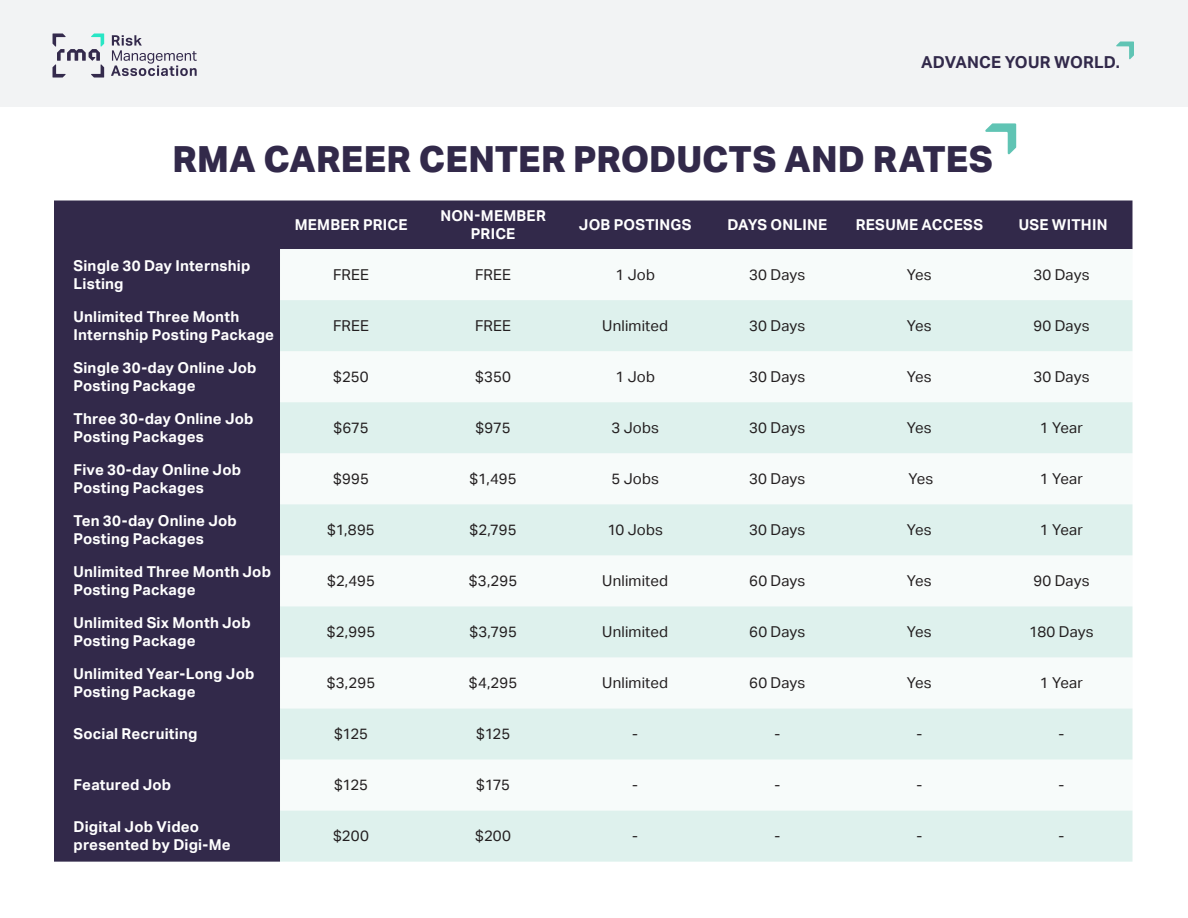
<style>
.page{position:relative;width:1188px;height:918px;background:#fff}
.page>*{position:absolute;margin:0;border:0;box-sizing:border-box;transform-origin:0 0}
.t1{font:800 36px "Aktiv Grotesk";color:#32294a}
.t2{font:700 16.5px "Aktiv Grotesk";letter-spacing:.01em;color:#32294a}
.t3{font:700 15px/18px "Aktiv Grotesk";letter-spacing:.015em;color:#fff}
.t4{font:15px "Aktiv Grotesk";letter-spacing:.01em;color:#231f20}
</style>
<div class="page">
<div style="left:0;top:0;width:1188px;height:107px;background:#f2f3f4"></div>
<svg style="left:53px;top:33px;width:51px;height:45px"></svg>
<svg style="left:111px;top:35px;width:86px;height:41px"></svg>
<svg style="left:1116px;top:42px;width:18px;height:17px"></svg>
<div style="left:54px;top:201px;width:1078px;height:661px;background:#32294a"></div>
<svg style="left:280px;top:249px;width:852px;height:51px"></svg>
<svg style="left:280px;top:300px;width:852px;height:562px;fill:#def1ed"></svg>
<svg style="left:985px;top:123px;width:31px;height:31px"></svg>
<p class="t2" style="left:921px;top:52px;width:200px">ADVANCE YOUR WORLD.</p>
<p class="t1" style="left:172px;top:139px;width:822px">RMA CAREER CENTER PRODUCTS AND RATES</p>
<p class="t3" style="left:295px;top:216px;width:114px">MEMBER PRICE</p>
<p class="t3" style="left:440px;top:207px;width:107px;text-align:center">NON-MEMBER<br>PRICE</p>
<p class="t3" style="left:579px;top:216px;width:114px">JOB POSTINGS</p>
<p class="t3" style="left:727px;top:216px;width:101px">DAYS ONLINE</p>
<p class="t3" style="left:856px;top:216px;width:129px">RESUME ACCESS</p>
<p class="t3" style="left:1019px;top:216px;width:90px">USE WITHIN</p>
<p class="t3" style="left:74px;top:257px;width:179px">Single 30 Day Internship<br>Listing</p>
<p class="t4" style="left:333px;top:266px;width:38px">FREE</p>
<p class="t4" style="left:475px;top:266px;width:38px">FREE</p>
<p class="t4" style="left:615px;top:266px;width:41px">1 Job</p>
<p class="t4" style="left:749px;top:266px;width:58px">30 Days</p>
<p class="t4" style="left:907px;top:266px;width:26px">Yes</p>
<p class="t4" style="left:1033px;top:266px;width:58px">30 Days</p>
<p class="t3" style="left:74px;top:308px;width:202px">Unlimited Three Month<br>Internship Posting Package</p>
<p class="t4" style="left:333px;top:317px;width:38px">FREE</p>
<p class="t4" style="left:475px;top:317px;width:38px">FREE</p>
<p class="t4" style="left:602px;top:317px;width:68px">Unlimited</p>
<p class="t4" style="left:749px;top:317px;width:58px">30 Days</p>
<p class="t4" style="left:907px;top:317px;width:26px">Yes</p>
<p class="t4" style="left:1033px;top:317px;width:58px">90 Days</p>
<p class="t3" style="left:74px;top:359px;width:185px">Single 30-day Online Job<br>Posting Package</p>
<p class="t4" style="left:333px;top:368px;width:37px">$250</p>
<p class="t4" style="left:475px;top:368px;width:37px">$350</p>
<p class="t4" style="left:615px;top:368px;width:41px">1 Job</p>
<p class="t4" style="left:749px;top:368px;width:58px">30 Days</p>
<p class="t4" style="left:907px;top:368px;width:26px">Yes</p>
<p class="t4" style="left:1033px;top:368px;width:58px">30 Days</p>
<p class="t3" style="left:74px;top:410px;width:182px">Three 30-day Online Job<br>Posting Packages</p>
<p class="t4" style="left:333px;top:419px;width:37px">$675</p>
<p class="t4" style="left:476px;top:419px;width:37px">$975</p>
<p class="t4" style="left:612px;top:419px;width:49px">3 Jobs</p>
<p class="t4" style="left:749px;top:419px;width:58px">30 Days</p>
<p class="t4" style="left:907px;top:419px;width:26px">Yes</p>
<p class="t4" style="left:1040px;top:419px;width:45px">1 Year</p>
<p class="t3" style="left:74px;top:461px;width:169px">Five 30-day Online Job<br>Posting Packages</p>
<p class="t4" style="left:333px;top:470px;width:37px">$995</p>
<p class="t4" style="left:470px;top:470px;width:49px">$1,495</p>
<p class="t4" style="left:612px;top:470px;width:49px">5 Jobs</p>
<p class="t4" style="left:749px;top:470px;width:58px">30 Days</p>
<p class="t4" style="left:909px;top:470px;width:26px">Yes</p>
<p class="t4" style="left:1040px;top:470px;width:45px">1 Year</p>
<p class="t3" style="left:74px;top:512px;width:165px">Ten 30-day Online Job<br>Posting Packages</p>
<p class="t4" style="left:327px;top:521px;width:49px">$1,895</p>
<p class="t4" style="left:470px;top:521px;width:49px">$2,795</p>
<p class="t4" style="left:607px;top:521px;width:57px">10 Jobs</p>
<p class="t4" style="left:749px;top:521px;width:58px">30 Days</p>
<p class="t4" style="left:907px;top:521px;width:26px">Yes</p>
<p class="t4" style="left:1040px;top:521px;width:45px">1 Year</p>
<p class="t3" style="left:74px;top:563px;width:199px">Unlimited Three Month Job<br>Posting Package</p>
<p class="t4" style="left:327px;top:572px;width:50px">$2,495</p>
<p class="t4" style="left:469px;top:572px;width:50px">$3,295</p>
<p class="t4" style="left:602px;top:572px;width:68px">Unlimited</p>
<p class="t4" style="left:749px;top:572px;width:58px">60 Days</p>
<p class="t4" style="left:907px;top:572px;width:26px">Yes</p>
<p class="t4" style="left:1033px;top:572px;width:58px">90 Days</p>
<p class="t3" style="left:74px;top:614px;width:179px">Unlimited Six Month Job<br>Posting Package</p>
<p class="t4" style="left:327px;top:623px;width:50px">$2,995</p>
<p class="t4" style="left:469px;top:623px;width:49px">$3,795</p>
<p class="t4" style="left:602px;top:623px;width:68px">Unlimited</p>
<p class="t4" style="left:749px;top:623px;width:58px">60 Days</p>
<p class="t4" style="left:907px;top:623px;width:26px">Yes</p>
<p class="t4" style="left:1029px;top:623px;width:66px">180 Days</p>
<p class="t3" style="left:74px;top:665px;width:182px">Unlimited Year-Long Job<br>Posting Package</p>
<p class="t4" style="left:327px;top:674px;width:50px">$3,295</p>
<p class="t4" style="left:469px;top:674px;width:50px">$4,295</p>
<p class="t4" style="left:602px;top:674px;width:68px">Unlimited</p>
<p class="t4" style="left:749px;top:674px;width:58px">60 Days</p>
<p class="t4" style="left:907px;top:674px;width:26px">Yes</p>
<p class="t4" style="left:1040px;top:674px;width:45px">1 Year</p>
<p class="t3" style="left:74px;top:725px;width:125px">Social Recruiting</p>
<p class="t4" style="left:334px;top:725px;width:36px">$125</p>
<p class="t4" style="left:476px;top:725px;width:36px">$125</p>
<p class="t4" style="left:632px;top:725px;width:7px">-</p>
<p class="t4" style="left:774px;top:725px;width:7px">-</p>
<p class="t4" style="left:916px;top:725px;width:7px">-</p>
<p class="t4" style="left:1059px;top:725px;width:7px">-</p>
<p class="t3" style="left:74px;top:776px;width:99px">Featured Job</p>
<p class="t4" style="left:334px;top:776px;width:36px">$125</p>
<p class="t4" style="left:476px;top:776px;width:36px">$175</p>
<p class="t4" style="left:632px;top:776px;width:7px">-</p>
<p class="t4" style="left:774px;top:776px;width:7px">-</p>
<p class="t4" style="left:916px;top:776px;width:7px">-</p>
<p class="t4" style="left:1059px;top:776px;width:7px">-</p>
<p class="t3" style="left:74px;top:818px;width:159px">Digital Job Video presented by Digi-Me</p>
<p class="t4" style="left:333px;top:828px;width:38px">$200</p>
<p class="t4" style="left:475px;top:828px;width:38px">$200</p>
<p class="t4" style="left:632px;top:828px;width:7px">-</p>
<p class="t4" style="left:774px;top:828px;width:7px">-</p>
<p class="t4" style="left:916px;top:828px;width:7px">-</p>
<p class="t4" style="left:1059px;top:828px;width:7px">-</p>
</div>
